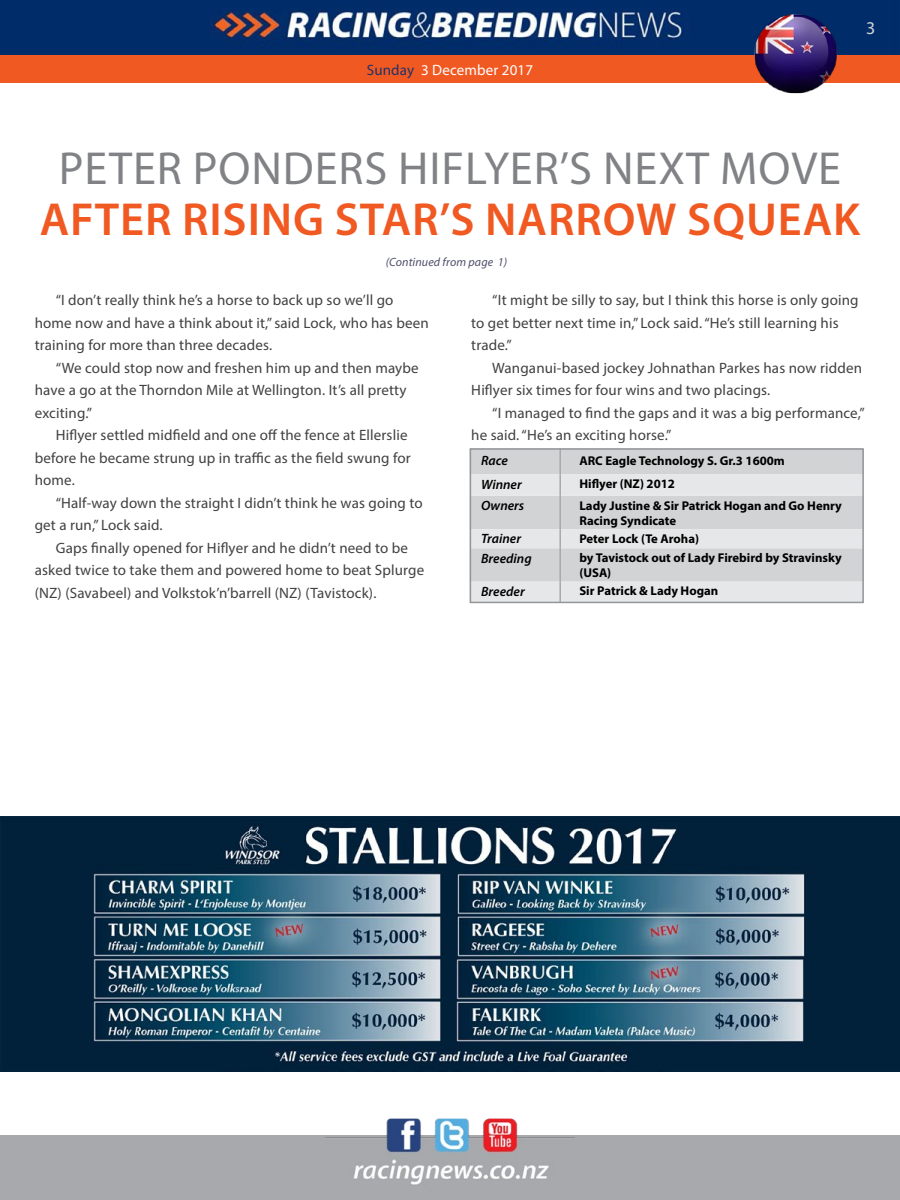
<style>
.page{position:relative;width:900px;height:1200px;background:#fff}
.page>*{position:absolute;margin:0;border:0;box-sizing:border-box;transform-origin:0 0}
.t1{font:46.5px "Myriad Pro";letter-spacing:.02em;color:#808285}
.t2{font:600 46.5px "Myriad Pro";letter-spacing:.02em;color:#f15922}
.t3{font:18px "Myriad Pro";color:#d1d4d4}
.t4{font:15px/22.5px "Myriad Pro";letter-spacing:.01em;color:#414042}
.t5{font:15px "Myriad Pro";letter-spacing:.01em;color:#fff}
.t6{font:italic 600 13.5px "Myriad Pro";color:#000}
.t7{font:700 12.75px/15.3px "Myriad Pro";color:#000}
.t8{font:italic 12px "Myriad Pro";letter-spacing:.01em;color:#4d4d6b}
.s1{color:#203267}
</style>
<div class="page">
<div style="left:0;top:1136px;width:900px;height:64px;background:#a7a9ac"></div>
<img style="left:325px;top:1118px;width:250px;height:67px">
<img style="left:0;top:0;width:900px;height:56px">
<div style="left:0;top:56px;width:900px;height:27px;background:#f15922"></div>
<div style="left:473px;top:451px;width:388px;height:23px;background:#d1d3d4"></div>
<svg style="left:473px;top:474px;width:388px;height:126px;background:#dbdcdd"></svg>
<hr style="left:559px;top:448px;width:2px;height:26px;background:#a7a9ac">
<hr style="left:559px;top:474px;width:2px;height:22px;background:#a7a9ac">
<hr style="left:559px;top:496px;width:2px;height:33px;background:#a7a9ac">
<svg style="left:559px;top:529px;width:2px;height:19px"></svg>
<hr style="left:559px;top:548px;width:2px;height:34px;background:#a7a9ac">
<hr style="left:559px;top:582px;width:2px;height:21px;background:#a7a9ac">
<div style="left:470px;top:448px;width:394px;height:155px;border:2px solid #939598"></div>
<img style="left:0;top:816px;width:900px;height:256px">
<img style="left:752px;top:12px;width:88px;height:82px">
<p class="t5" style="left:367px;top:61px;width:168px"><span class="s1">Sunday</span> 3 December 2017</p>
<p class="t3" style="left:866px;top:17px;width:11px">3</p>
<h1 class="t1" style="left:59px;top:139px;width:784px">PETER PONDERS HIFLYER’S NEXT MOVE</h1>
<h1 class="t2" style="left:40px;top:190px;width:822px">AFTER RISING STAR’S NARROW SQUEAK</h1>
<p class="t8" style="left:386px;top:254px;width:123px">(Continued from page 1)</p>
<p class="t4" style="left:471px;top:289px;width:389px;text-indent:21px">“It might be silly to say, but I think this horse is only going to get better next time in,” Lock said. “He’s still learning his trade.”</p>
<p class="t4" style="left:471px;top:356px;width:392px;text-indent:21px">Wanganui-based jockey Johnathan Parkes has now ridden<br>Hiflyer six times for four wins and two placings.</p>
<p class="t4" style="left:471px;top:401px;width:395px;text-indent:21px">“I managed to find the gaps and it was a big performance,” he said. “He’s an exciting horse.”</p>
<p class="t4" style="left:35px;top:289px;width:395px;text-indent:21px">“I don’t really think he’s a horse to back up so we’ll go home now and have a think about it,” said Lock, who has been training for more than three decades.</p>
<p class="t4" style="left:35px;top:356px;width:385px;text-indent:21px">“We could stop now and freshen him up and then maybe have a go at the Thorndon Mile at Wellington. It’s all pretty exciting.”</p>
<p class="t4" style="left:35px;top:424px;width:377px;text-indent:21px">Hiflyer settled midfield and one off the fence at Ellerslie before he became strung up in traffic as the field swung for home.</p>
<p class="t4" style="left:35px;top:491px;width:389px;text-indent:21px">“Half-way down the straight I didn’t think he was going to get a run,” Lock said.</p>
<p class="t4" style="left:35px;top:536px;width:391px;text-indent:21px">Gaps finally opened for Hiflyer and he didn’t need to be asked twice to take them and powered home to beat Splurge (NZ) (Savabeel) and Volkstok’n’barrell (NZ) (Tavistock).</p>
<p class="t6" style="left:481px;top:452px;width:28px">Race</p>
<p class="t7" style="left:579px;top:452px;width:207px">ARC Eagle Technology S. Gr.3 1600m</p>
<p class="t6" style="left:481px;top:476px;width:42px">Winner</p>
<p class="t7" style="left:579px;top:476px;width:97px">Hiflyer (NZ) 2012</p>
<p class="t6" style="left:481px;top:497px;width:45px">Owners</p>
<p class="t7" style="left:579px;top:497px;width:264px">Lady Justine &amp; Sir Patrick Hogan and Go Henry<br>Racing Syndicate</p>
<p class="t6" style="left:481px;top:530px;width:41px">Trainer</p>
<p class="t7" style="left:579px;top:531px;width:121px">Peter Lock (Te Aroha)</p>
<p class="t6" style="left:481px;top:550px;width:52px">Breeding</p>
<p class="t7" style="left:579px;top:550px;width:264px">by Tavistock out of Lady Firebird by Stravinsky (USA)</p>
<p class="t6" style="left:481px;top:583px;width:45px">Breeder</p>
<p class="t7" style="left:579px;top:583px;width:141px">Sir Patrick &amp; Lady Hogan</p>
</div>
